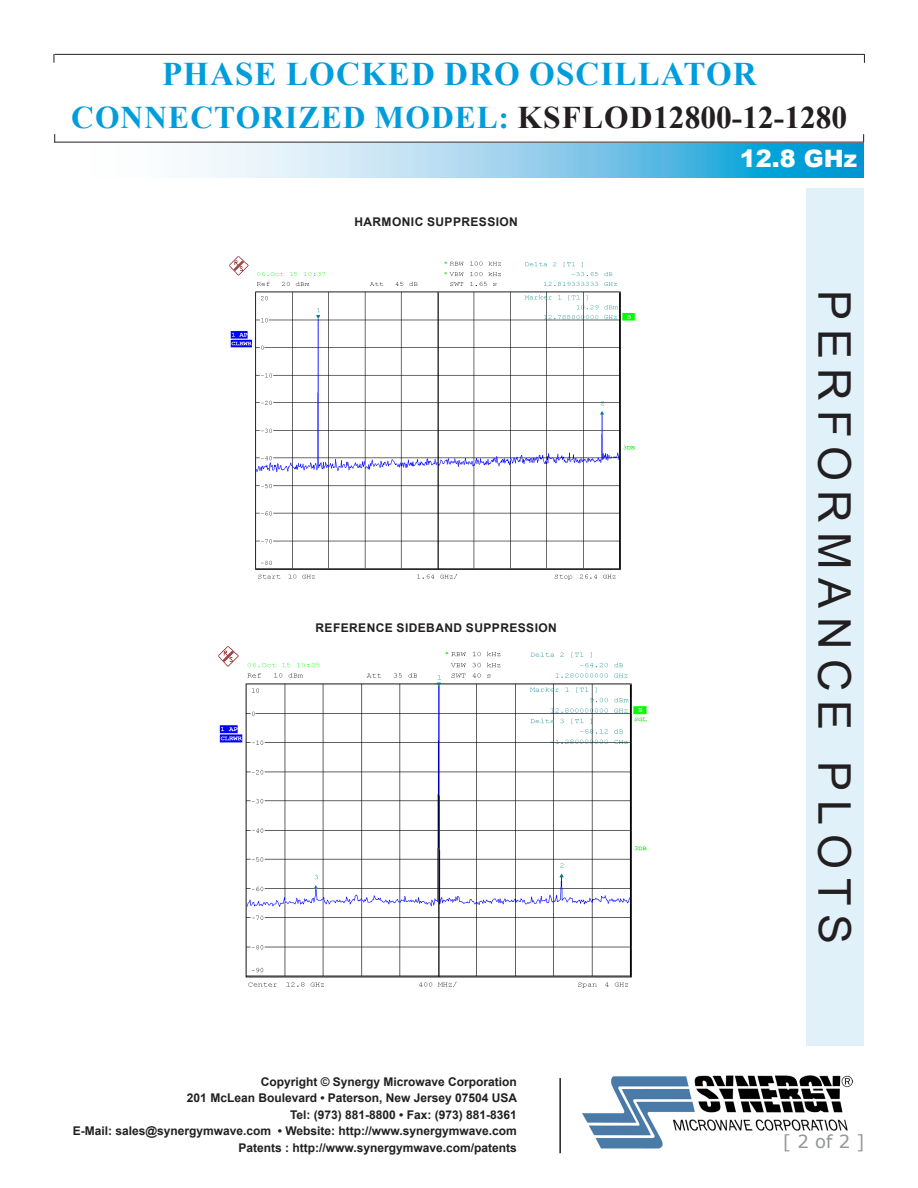
<style>
.page{position:relative;width:918px;height:1188px;background:#fff}
.page>*{position:absolute;margin:0;border:0;box-sizing:border-box;transform-origin:0 0}
.t1{font:45px "Arial";letter-spacing:.2em;color:#231f20}
.t2{font:700 33px "Times New Roman";letter-spacing:.035em;color:#009ddc}
.t3{font:700 31.5px "Times New Roman";letter-spacing:.035em;color:#009ddc}
.t4{font:900 24px "Arial";color:#fff}
.t5{font:18px "Verdana";color:#939598}
.Plot_Title{font:700 12px/16.5px "Arial";color:#231f20;text-align:right}
.Plot_Title-2{font:700 12px "Arial";letter-spacing:.035em;color:#231f20}
.s1{color:#231f20}
</style>
<div class="page">
<svg style="left:189px;top:143px;width:675px;height:34px"></svg>
<hr style="left:54px;top:54px;width:810px;height:1px;background:#231f20">
<hr style="left:54px;top:142px;width:810px;height:1px;background:#231f20">
<img style="left:582px;top:1075px;width:271px;height:73px">
<hr style="left:559px;top:1078px;width:2px;height:75px;background:#231f20">
<div style="left:806px;top:188px;width:58px;height:858px;background:#e0f1fa"></div>
<img style="left:230px;top:256px;width:405px;height:324px">
<img style="left:219px;top:646px;width:428px;height:342px">
<h2 class="t2" style="left:162px;top:50px;width:596px">PHASE LOCKED DRO OSCILLATOR</h2>
<h3 class="t3" style="left:71px;top:94px;width:778px">CONNECTORIZED MODEL: <span class="s1">KSFLOD12800-12-1280</span></h3>
<h3 class="t4" style="left:740px;top:141px;width:119px">12.8 GHz</h3>
<p class="Plot_Title-2" style="left:354px;top:214px;width:165px">HARMONIC SUPPRESSION</p>
<p class="Plot_Title-2" style="left:316px;top:620px;width:243px">REFERENCE SIDEBAND SUPPRESSION</p>
<p class="Plot_Title" style="left:73px;top:1073px;width:446px">Copyright © Synergy Microwave Corporation<br>201 McLean Boulevard • Paterson, New Jersey 07504 USA<br>Tel: (973) 881-8800 • Fax: (973) 881-8361<br>E-Mail: sales@synergymwave.com • Website: http://www.synergymwave.com Patents : http://www.synergymwave.com/patents</p>
<h1 class="t1" style="left:865px;top:290px;width:656px;rotate:90deg">PERFORMANCE PLOTS</h1>
<h3 class="t5" style="left:783px;top:1129px;width:83px">[ 2 of 2 ]</h3>
</div>
